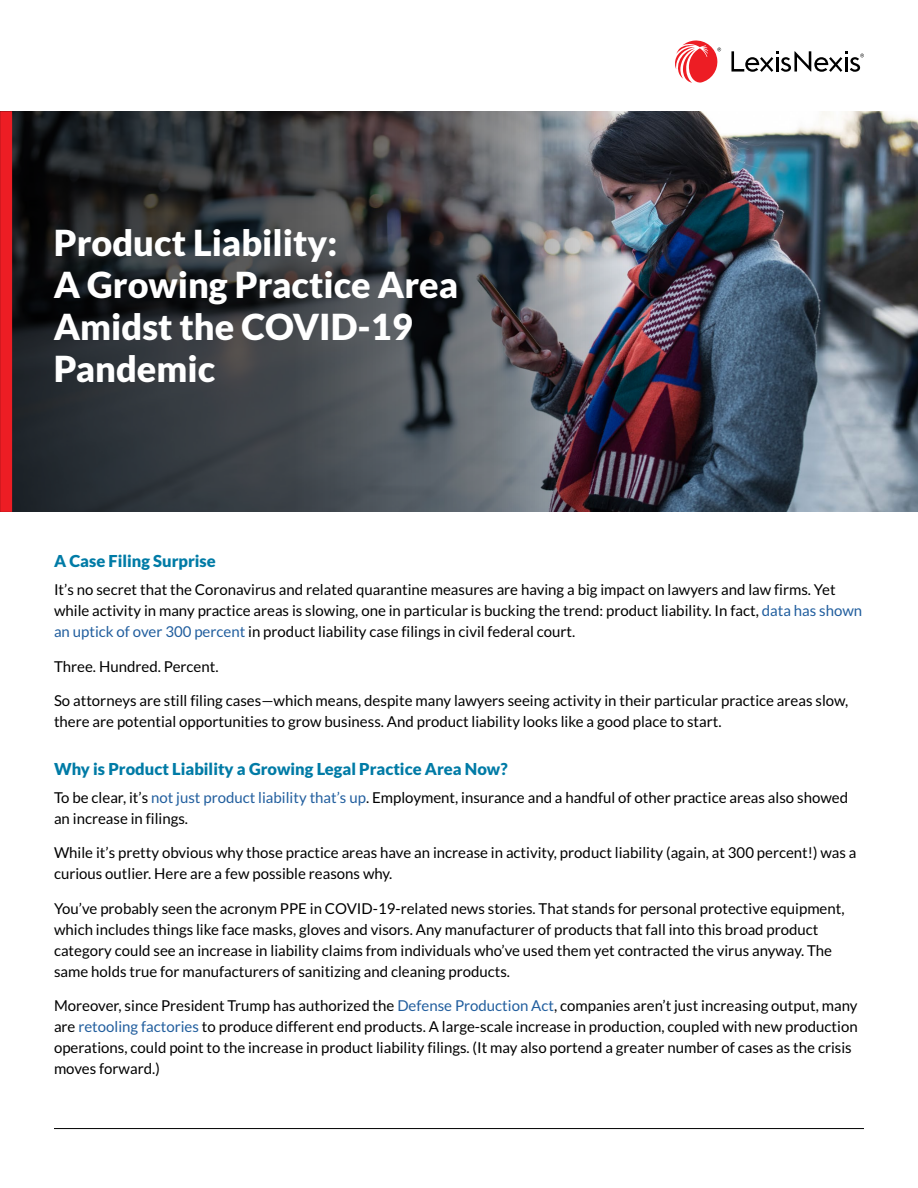
<style>
.page{position:relative;width:918px;height:1188px;background:#fff}
.page>*{position:absolute;margin:0;border:0;box-sizing:border-box;transform-origin:0 0}
.t1{font:900 36px/42px "Lato";color:#fff}
.t2{font:900 16.5px "Lato";color:#007ba6}
.t3{font:15px/21px "Lato";color:#000}
.s1{color:#215e9e}
</style>
<div class="page">
<img style="left:12px;top:111px;width:906px;height:401px">
<svg style="left:731px;top:51px;width:133px;height:21px"></svg>
<svg style="left:675px;top:40px;width:46px;height:43px"></svg>
<div style="left:0;top:111px;width:12px;height:401px;background:#ed1d24"></div>
<hr style="left:54px;top:1128px;width:810px;height:1px;background:#000">
<h1 class="t1" style="left:54px;top:221px;width:406px">Product Liability:<br>A Growing Practice Area<br>Amidst the COVID-19<br>Pandemic</h1>
<p class="t2" style="left:54px;top:552px;width:163px">A Case Filing Surprise</p>
<p class="t3" style="left:54px;top:579px;width:810px">It’s no secret that the Coronavirus and related quarantine measures are having a big impact on lawyers and law firms. Yet while activity in many practice areas is slowing, one in particular is bucking the trend: product liability. In fact, <span class="s1">data has shown an uptick of over 300 percent</span> in product liability case filings in civil federal court.</p>
<p class="t3" style="left:54px;top:656px;width:166px">Three. Hundred. Percent.</p>
<p class="t3" style="left:54px;top:690px;width:796px">So attorneys are still filing cases—which means, despite many lawyers seeing activity in their particular practice areas slow, there are potential opportunities to grow business. And product liability looks like a good place to start.</p>
<p class="t2" style="left:54px;top:759px;width:455px">Why is Product Liability a Growing Legal Practice Area Now?</p>
<p class="t3" style="left:54px;top:787px;width:796px">To be clear, it’s <span class="s1">not just product liability that’s up</span>. Employment, insurance and a handful of other practice areas also showed an increase in filings.</p>
<p class="t3" style="left:54px;top:842px;width:804px">While it’s pretty obvious why those practice areas have an increase in activity, product liability (again, at 300 percent!) was a curious outlier. Here are a few possible reasons why.</p>
<p class="t3" style="left:54px;top:898px;width:792px">You’ve probably seen the acronym PPE in COVID-19-related news stories. That stands for personal protective equipment, which includes things like face masks, gloves and visors. Any manufacturer of products that fall into this broad product category could see an increase in liability claims from individuals who’ve used them yet contracted the virus anyway. The same holds true for manufacturers of sanitizing and cleaning products.</p>
<p class="t3" style="left:54px;top:995px;width:805px">Moreover, since President Trump has authorized the <span class="s1">Defense Production Act</span>, companies aren’t just increasing output, many are <span class="s1">retooling factories</span> to produce different end products. A large-scale increase in production, coupled with new production operations, could point to the increase in product liability filings. (It may also portend a greater number of cases as the crisis moves forward.)</p>
</div>
